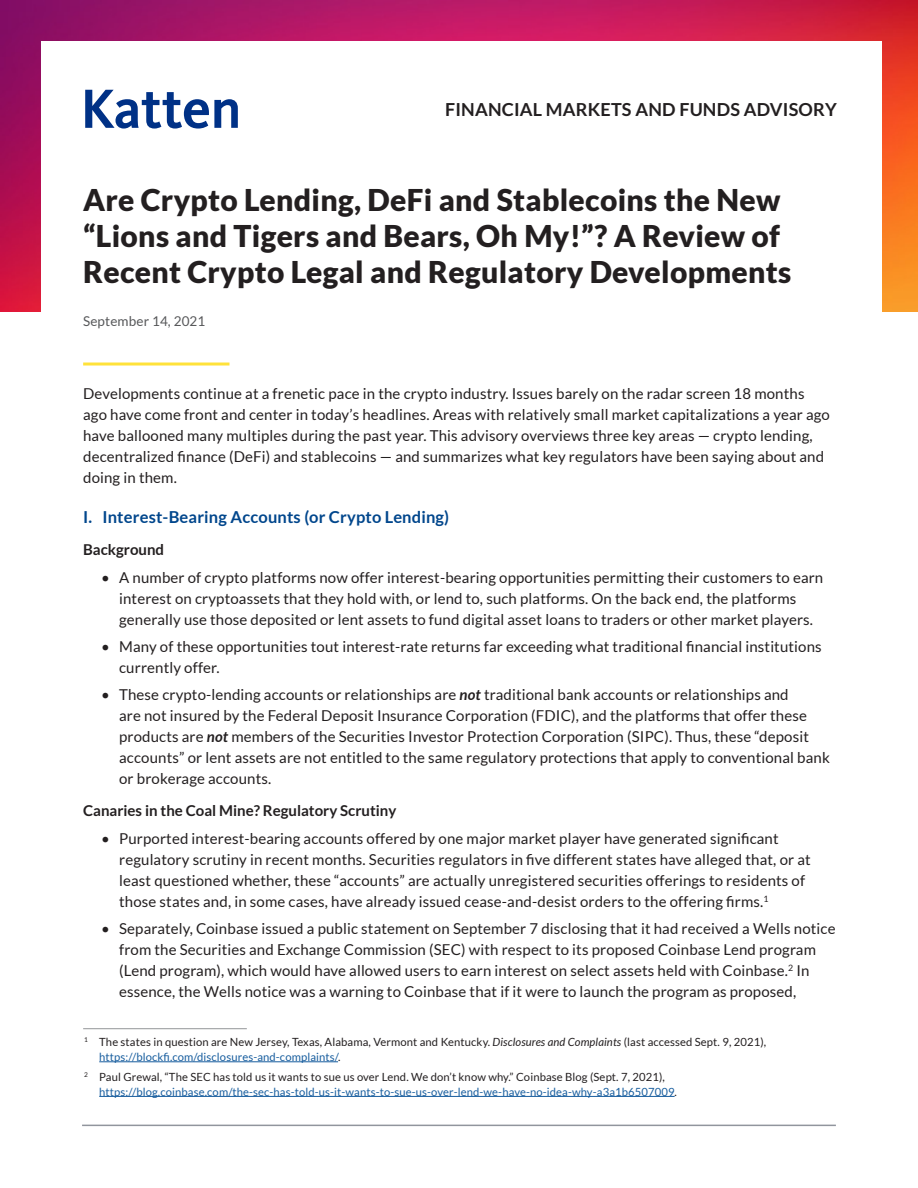
<style>
.page{position:relative;width:918px;height:1188px;background:#fff}
.page>*{position:absolute;margin:0;border:0;box-sizing:border-box;transform-origin:0 0}
.t1{font:900 30px/36px "Lato";letter-spacing:.01em;color:#231f20}
.t2{font:700 18px "Lato";letter-spacing:.01em;color:#231f20}
.SubHeads{font:700 16.5px "Lato";letter-spacing:.01em;color:#01468c}
.t3{font:15px/21px "Lato";letter-spacing:.01em;color:#231f20}
.SubHeads_2{font:700 15px "Lato";color:#231f20}
.Alpha{font:13.5px "Lato";letter-spacing:.01em;color:#57585a}
.SubHeads-2{font:11.25px/15px "Lato";letter-spacing:.01em;color:#175d9e}
.SubHeads-3{font:11.25px/15px "Lato";letter-spacing:.01em;color:#231f20}
.s1{font-weight:700;font-style:italic}
.s2{font-style:italic}
.s3{color:#175d9e}
.s4{color:#231f20}
</style>
<div class="page">
<img style="left:0;top:0;width:918px;height:311px">
<div style="left:41px;top:41px;width:841px;height:328px;background:#fff"></div>
<svg style="left:85px;top:90px;width:153px;height:39px"></svg>
<hr style="left:83px;top:363px;width:146px;height:3px;background:#ffe23a">
<hr style="left:82px;top:1125px;width:754px;height:1px;background:#91959d">
<hr style="left:99px;top:1061px;width:239px;height:1px;background:#175d9e">
<hr style="left:99px;top:1096px;width:576px;height:1px;background:#175d9e">
<hr style="left:83px;top:1028px;width:164px;height:1px;background:#939598">
<p class="t2" style="left:445px;top:99px;width:393px">FINANCIAL MARKETS AND FUNDS ADVISORY</p>
<p class="t1" style="left:83px;top:182px;width:710px">Are Crypto Lending, DeFi and Stablecoins the New “Lions and Tigers and Bears, Oh My!”? A Review of<br>Recent Crypto Legal and Regulatory Developments</p>
<p class="Alpha" style="left:83px;top:314px;width:124px">September 14, 2021</p>
<p class="t3" style="left:83px;top:383px;width:748px">Developments continue at a frenetic pace in the crypto industry. Issues barely on the radar screen 18 months ago have come front and center in today’s headlines. Areas with relatively small market capitalizations a year ago have ballooned many multiples during the past year. This advisory overviews three key areas — crypto lending, decentralized finance (DeFi) and stablecoins — and summarizes what key regulators have been saying about and doing in them.</p>
<p class="SubHeads" style="left:83px;top:508px;width:368px">I. Interest-Bearing Accounts (or Crypto Lending)</p>
<p class="SubHeads_2" style="left:83px;top:541px;width:83px">Background</p>
<p class="t3" style="left:101px;top:567px;width:724px;text-align:center">• A number of crypto platforms now offer interest-bearing opportunities permitting their customers to earn interest on cryptoassets that they hold with, or lend to, such platforms. On the back end, the platforms generally use those deposited or lent assets to fund digital asset loans to traders or other market players.</p>
<p class="t3" style="left:119px;top:636px;width:704px;text-indent:-18px">• Many of these opportunities tout interest-rate returns far exceeding what traditional financial institutions currently offer.</p>
<p class="t3" style="left:119px;top:684px;width:712px;text-indent:-18px">• These crypto-lending accounts or relationships are <span class="s1">not</span> traditional bank accounts or relationships and<br>are not insured by the Federal Deposit Insurance Corporation (FDIC), and the platforms that offer these products are <span class="s1">not</span> members of the Securities Investor Protection Corporation (SIPC). Thus, these “deposit accounts” or lent assets are not entitled to the same regulatory protections that apply to conventional bank or brokerage accounts.</p>
<p class="SubHeads_2" style="left:83px;top:802px;width:315px">Canaries in the Coal Mine? Regulatory Scrutiny</p>
<p class="t3" style="left:119px;top:828px;width:693px;text-indent:-18px">• Purported interest-bearing accounts offered by one major market player have generated significant regulatory scrutiny in recent months. Securities regulators in five different states have alleged that, or at least questioned whether, these “accounts” are actually unregistered securities offerings to residents of those states and, in some cases, have already issued cease-and-desist orders to the offering firms.<sup>1</sup></p>
<p class="t3" style="left:119px;top:918px;width:718px;text-indent:-18px">• Separately, Coinbase issued a public statement on September 7 disclosing that it had received a Wells notice from the Securities and Exchange Commission (SEC) with respect to its proposed Coinbase Lend program (Lend program), which would have allowed users to earn interest on select assets held with Coinbase.<sup>2</sup> In essence, the Wells notice was a warning to Coinbase that if it were to launch the program as proposed,</p>
<p class="SubHeads-3" style="left:99px;top:1034px;width:669px;text-indent:-15px"><sup>1</sup> The states in question are New Jersey, Texas, Alabama, Vermont and Kentucky. <span class="s2">Disclosures and Complaints</span> (last accessed Sept. 9, 2021), <span class="s3">https://blockfi.com/disclosures-and-complaints/</span>.</p>
<p class="SubHeads-2" style="left:99px;top:1069px;width:579px;text-indent:-15px"><sup>2</sup> <span class="s4">Paul Grewal, “The SEC has told us it wants to sue us over Lend. We don’t know why.” Coinbase Blog (Sept. 7, 2021), </span>https://blog.coinbase.com/the-sec-has-told-us-it-wants-to-sue-us-over-lend-we-have-no-idea-why-a3a1b6507009<span class="s4">.</span></p>
</div>
